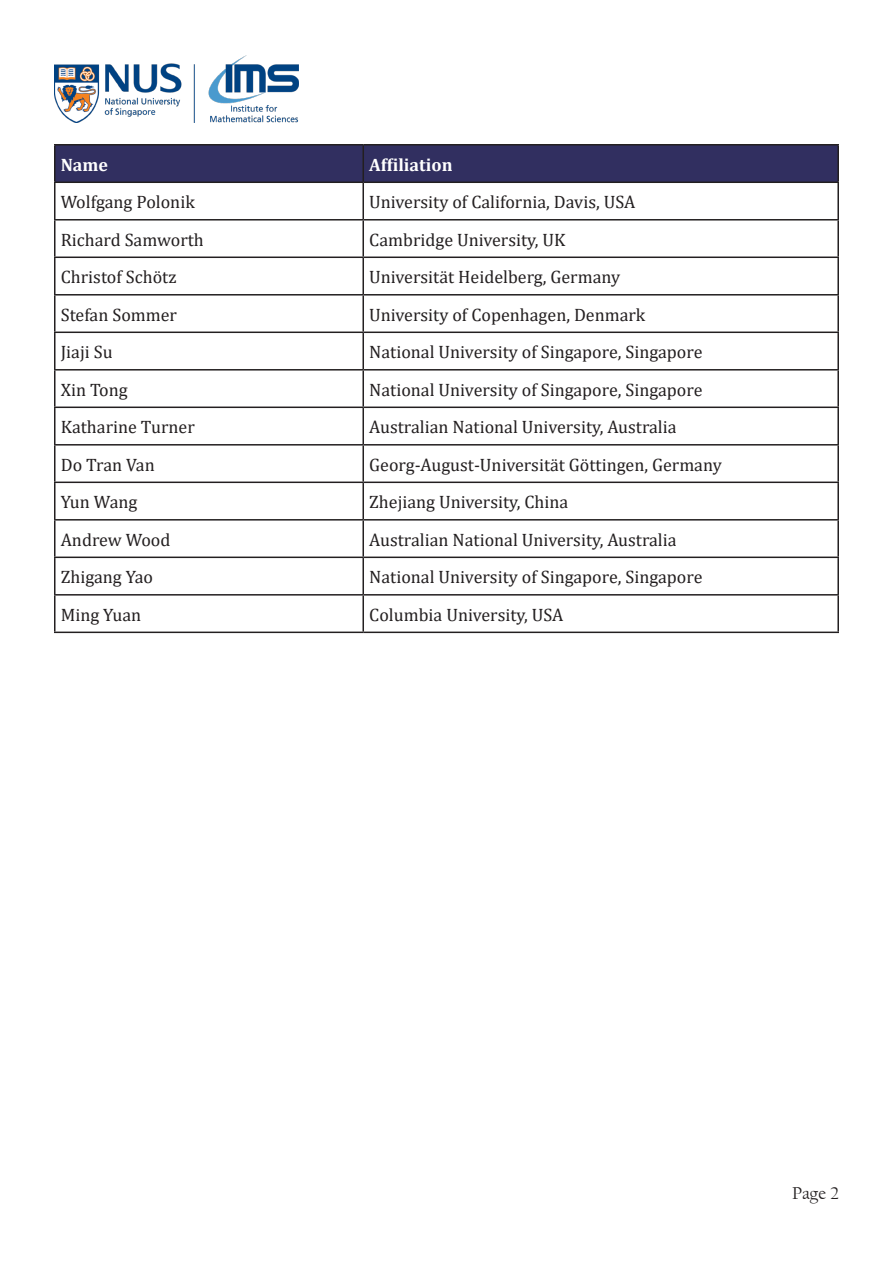
<style>
.page{position:relative;width:893px;height:1263px;background:#fff}
.page>*{position:absolute;margin:0;border:0;box-sizing:border-box;transform-origin:0 0}
.Body_Cell{font:18px "Cambria";color:#231f20}
.Header_Cell{font:700 18px "Cambria";color:#fff}
.t1{font:18px "Californian FB";color:#231f20}
</style>
<div class="page">
<img style="left:54px;top:56px;width:245px;height:66px">
<div style="left:56px;top:146px;width:781px;height:36px;background:#312f60"></div>
<hr style="left:54px;top:144px;width:309px;height:2px;background:#231f20">
<hr style="left:54px;top:146px;width:2px;height:36px;background:#231f20">
<hr style="left:363px;top:144px;width:476px;height:2px;background:#231f20">
<hr style="left:362px;top:146px;width:2px;height:36px;background:#231f20">
<hr style="left:837px;top:146px;width:2px;height:36px;background:#231f20">
<hr style="left:54px;top:182px;width:309px;height:1px;background:#231f20">
<hr style="left:54px;top:183px;width:2px;height:36px;background:#231f20">
<hr style="left:363px;top:182px;width:476px;height:1px;background:#231f20">
<hr style="left:362px;top:183px;width:2px;height:36px;background:#231f20">
<hr style="left:837px;top:183px;width:2px;height:36px;background:#231f20">
<hr style="left:54px;top:219px;width:309px;height:2px;background:#231f20">
<hr style="left:54px;top:221px;width:2px;height:36px;background:#231f20">
<hr style="left:363px;top:219px;width:476px;height:2px;background:#231f20">
<hr style="left:362px;top:221px;width:2px;height:36px;background:#231f20">
<hr style="left:837px;top:221px;width:2px;height:36px;background:#231f20">
<hr style="left:54px;top:257px;width:309px;height:1px;background:#231f20">
<hr style="left:54px;top:258px;width:2px;height:36px;background:#231f20">
<hr style="left:363px;top:257px;width:476px;height:1px;background:#231f20">
<hr style="left:362px;top:258px;width:2px;height:36px;background:#231f20">
<hr style="left:837px;top:258px;width:2px;height:36px;background:#231f20">
<hr style="left:54px;top:294px;width:309px;height:2px;background:#231f20">
<hr style="left:54px;top:296px;width:2px;height:36px;background:#231f20">
<hr style="left:363px;top:294px;width:476px;height:2px;background:#231f20">
<hr style="left:362px;top:296px;width:2px;height:36px;background:#231f20">
<hr style="left:837px;top:296px;width:2px;height:36px;background:#231f20">
<hr style="left:54px;top:332px;width:309px;height:1px;background:#231f20">
<hr style="left:54px;top:333px;width:2px;height:36px;background:#231f20">
<hr style="left:363px;top:332px;width:476px;height:1px;background:#231f20">
<hr style="left:362px;top:333px;width:2px;height:36px;background:#231f20">
<hr style="left:837px;top:333px;width:2px;height:36px;background:#231f20">
<hr style="left:54px;top:369px;width:309px;height:2px;background:#231f20">
<hr style="left:54px;top:371px;width:2px;height:36px;background:#231f20">
<hr style="left:363px;top:369px;width:476px;height:2px;background:#231f20">
<hr style="left:362px;top:371px;width:2px;height:36px;background:#231f20">
<hr style="left:837px;top:371px;width:2px;height:36px;background:#231f20">
<hr style="left:54px;top:407px;width:309px;height:1px;background:#231f20">
<hr style="left:54px;top:408px;width:2px;height:36px;background:#231f20">
<hr style="left:363px;top:407px;width:476px;height:1px;background:#231f20">
<hr style="left:362px;top:408px;width:2px;height:36px;background:#231f20">
<hr style="left:837px;top:408px;width:2px;height:36px;background:#231f20">
<hr style="left:54px;top:444px;width:309px;height:2px;background:#231f20">
<hr style="left:54px;top:446px;width:2px;height:36px;background:#231f20">
<hr style="left:363px;top:444px;width:476px;height:2px;background:#231f20">
<hr style="left:362px;top:446px;width:2px;height:36px;background:#231f20">
<hr style="left:837px;top:446px;width:2px;height:36px;background:#231f20">
<hr style="left:54px;top:482px;width:309px;height:1px;background:#231f20">
<hr style="left:54px;top:483px;width:2px;height:36px;background:#231f20">
<hr style="left:363px;top:482px;width:476px;height:1px;background:#231f20">
<hr style="left:362px;top:483px;width:2px;height:36px;background:#231f20">
<hr style="left:837px;top:483px;width:2px;height:36px;background:#231f20">
<hr style="left:54px;top:519px;width:309px;height:2px;background:#231f20">
<hr style="left:54px;top:521px;width:2px;height:36px;background:#231f20">
<hr style="left:363px;top:519px;width:476px;height:2px;background:#231f20">
<hr style="left:362px;top:521px;width:2px;height:36px;background:#231f20">
<hr style="left:837px;top:521px;width:2px;height:36px;background:#231f20">
<hr style="left:54px;top:557px;width:309px;height:1px;background:#231f20">
<hr style="left:54px;top:558px;width:2px;height:36px;background:#231f20">
<hr style="left:363px;top:557px;width:476px;height:1px;background:#231f20">
<hr style="left:362px;top:558px;width:2px;height:36px;background:#231f20">
<hr style="left:837px;top:558px;width:2px;height:36px;background:#231f20">
<hr style="left:54px;top:594px;width:309px;height:2px;background:#231f20">
<hr style="left:54px;top:596px;width:2px;height:36px;background:#231f20">
<hr style="left:363px;top:594px;width:476px;height:2px;background:#231f20">
<hr style="left:362px;top:596px;width:2px;height:36px;background:#231f20">
<hr style="left:837px;top:596px;width:2px;height:36px;background:#231f20">
<hr style="left:54px;top:632px;width:309px;height:1px;background:#231f20">
<hr style="left:363px;top:632px;width:476px;height:1px;background:#231f20">
<p class="Header_Cell" style="left:61px;top:152px;width:49px">Name</p>
<p class="Header_Cell" style="left:369px;top:152px;width:85px">Affiliation</p>
<p class="Body_Cell" style="left:61px;top:191px;width:136px">Wolfgang Polonik</p>
<p class="Body_Cell" style="left:369px;top:191px;width:268px">University of California, Davis, USA</p>
<p class="Body_Cell" style="left:61px;top:229px;width:145px">Richard Samworth</p>
<p class="Body_Cell" style="left:369px;top:229px;width:198px">Cambridge University, UK</p>
<p class="Body_Cell" style="left:61px;top:266px;width:117px">Christof Schötz</p>
<p class="Body_Cell" style="left:369px;top:266px;width:253px">Universität Heidelberg, Germany</p>
<p class="Body_Cell" style="left:61px;top:304px;width:118px">Stefan Sommer</p>
<p class="Body_Cell" style="left:369px;top:304px;width:278px">University of Copenhagen, Denmark</p>
<p class="Body_Cell" style="left:61px;top:341px;width:53px">Jiaji Su</p>
<p class="Body_Cell" style="left:369px;top:341px;width:335px">National University of Singapore, Singapore</p>
<p class="Body_Cell" style="left:61px;top:379px;width:68px">Xin Tong</p>
<p class="Body_Cell" style="left:369px;top:379px;width:335px">National University of Singapore, Singapore</p>
<p class="Body_Cell" style="left:61px;top:416px;width:136px">Katharine Turner</p>
<p class="Body_Cell" style="left:369px;top:416px;width:309px">Australian National University, Australia</p>
<p class="Body_Cell" style="left:61px;top:454px;width:96px">Do Tran Van</p>
<p class="Body_Cell" style="left:369px;top:454px;width:354px">Georg-August-Universität Göttingen, Germany</p>
<p class="Body_Cell" style="left:61px;top:491px;width:78px">Yun Wang</p>
<p class="Body_Cell" style="left:369px;top:491px;width:201px">Zhejiang University, China</p>
<p class="Body_Cell" style="left:61px;top:529px;width:111px">Andrew Wood</p>
<p class="Body_Cell" style="left:369px;top:529px;width:309px">Australian National University, Australia</p>
<p class="Body_Cell" style="left:61px;top:566px;width:94px">Zhigang Yao</p>
<p class="Body_Cell" style="left:369px;top:566px;width:335px">National University of Singapore, Singapore</p>
<p class="Body_Cell" style="left:61px;top:604px;width:82px">Ming Yuan</p>
<p class="Body_Cell" style="left:369px;top:604px;width:196px">Columbia University, USA</p>
<p class="t1" style="left:792px;top:1183px;width:48px">Page 2</p>
</div>
